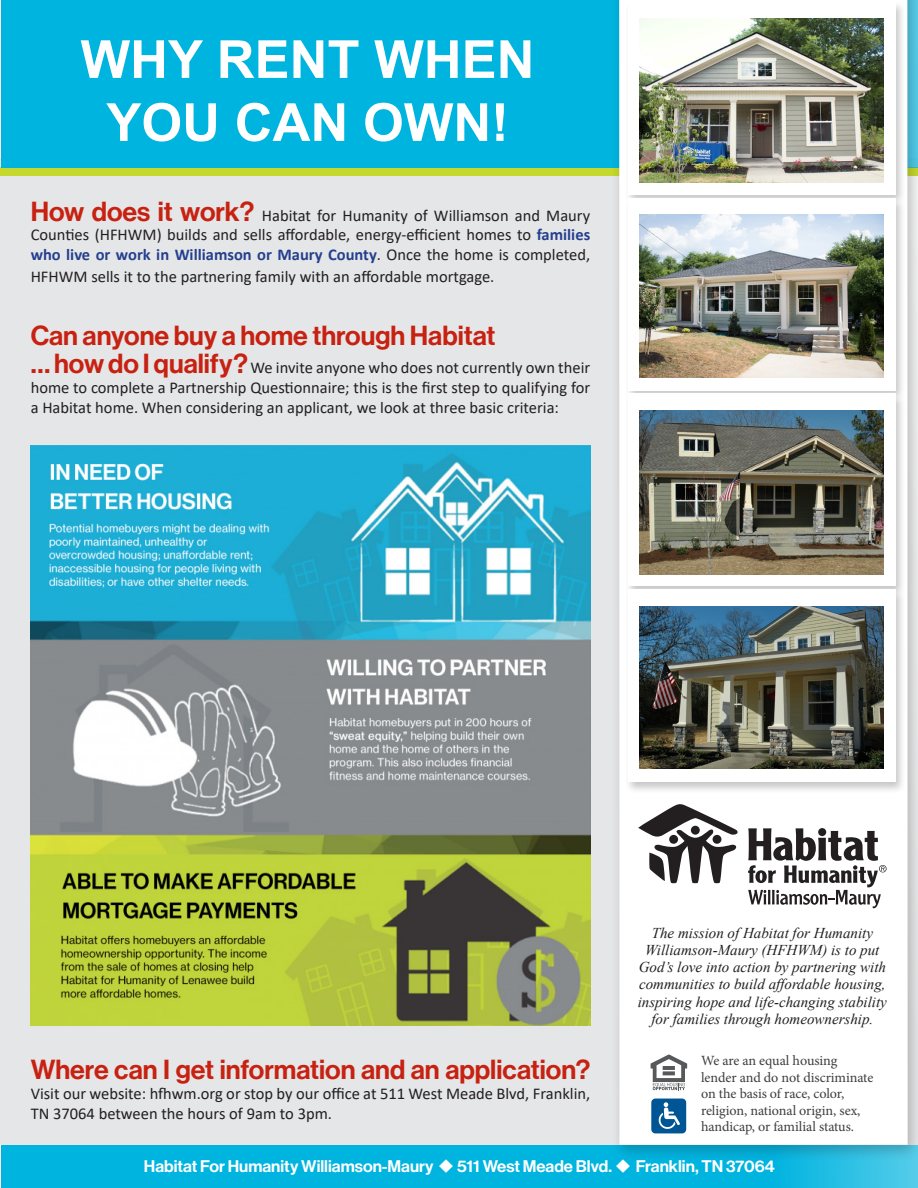
<style>
.page{position:relative;width:918px;height:1188px;background:#fff}
.page>*{position:absolute;margin:0;border:0;box-sizing:border-box;transform-origin:0 0}
.t1{font:700 52.5px/63px "Arial";color:#fff;text-align:center}
.t2{font:27px "N Haas Grotesk DS Pro 65 Md";color:#c72111}
.t3{font:16.5px/19.8px "Calibri";color:#231f20;text-align:justify}
.t4{font:16.5px "N Haas Grotesk DS Pro 65 Md";color:#fff}
.t5{font:italic 15px/17.2px "Times New Roman";color:#231f20;text-align:center}
.t6{font:14.1px/16.5px "Minion Pro";letter-spacing:-.005em;color:#3e3e3f}
.s1{font-family:"N Haas Grotesk DS Pro 65 Md";font-size:27px;color:#c72111}
.s2{font-weight:700;color:#253f8e}
</style>
<div class="page">
<div style="left:2px;top:1145px;width:916px;height:43px;background:#00b4e0"></div>
<div style="left:0;top:158px;width:918px;height:987px;background:#e5e6e7"></div>
<div style="left:0;top:167px;width:918px;height:9px;background:#c4d82d"></div>
<div style="left:2px;top:0;width:916px;height:167px;background:#00b4e0"></div>
<img style="left:31px;top:445px;width:559px;height:581px">
<div style="left:611px;top:0;width:307px;height:1161px;background:#231f20;opacity:.25"></div>
<div style="left:619px;top:0;width:289px;height:1145px;background:#fff"></div>
<svg style="left:638px;top:804px;width:100px;height:79px"></svg>
<svg style="left:748px;top:828px;width:139px;height:80px"></svg>
<svg style="left:651px;top:1099px;width:35px;height:34px"></svg>
<svg style="left:651px;top:1054px;width:36px;height:36px"></svg>
<div style="left:625px;top:0;width:282px;height:207px;background:#231f20;opacity:.25"></div>
<div style="left:629px;top:2px;width:267px;height:192px;background:#fff"></div>
<img style="left:639px;top:19px;width:245px;height:164px">
<div style="left:625px;top:196px;width:282px;height:207px;background:#231f20;opacity:.25"></div>
<div style="left:629px;top:198px;width:267px;height:192px;background:#fff"></div>
<img style="left:639px;top:215px;width:245px;height:163px">
<div style="left:625px;top:392px;width:282px;height:207px;background:#231f20;opacity:.25"></div>
<div style="left:629px;top:394px;width:267px;height:192px;background:#fff"></div>
<img style="left:639px;top:410px;width:245px;height:165px">
<div style="left:625px;top:588px;width:282px;height:206px;background:#231f20;opacity:.25"></div>
<div style="left:629px;top:590px;width:267px;height:192px;background:#fff"></div>
<img style="left:639px;top:606px;width:245px;height:163px">
<p class="t1" style="left:81px;top:29px;width:456px">WHY RENT WHEN<br>YOU CAN OWN!</p>
<p class="t3" style="left:31px;top:205px;width:561px"><span class="s1">How does it work?</span> Habitat for Humanity of Williamson and Maury Counties (HFHWM) builds and sells affordable, energy-efficient homes to <span class="s2">families who live or work in Williamson or Maury County</span>. Once the home is completed,</p>
<p class="t3" style="left:31px;top:266px;width:465px">HFHWM sells it to the partnering family with an affordable mortgage.</p>
<p class="t2" style="left:31px;top:319px;width:466px">Can anyone buy a home through Habitat</p>
<p class="t3" style="left:31px;top:357px;width:561px"><span class="s1">… how do I qualify?</span>We invite anyone who does not currently own their home to complete a Partnership Questionnaire; this is the first step to qualifying for a Habitat home. When considering an applicant, we look at three basic criteria:</p>
<p class="t5" style="left:638px;top:924px;width:251px">The mission of Habitat for Humanity Williamson-Maury (HFHWM) is to put God’s love into action by partnering with communities to build affordable housing, inspiring hope and life-changing stability for families through homeownership.</p>
<p class="t6" style="left:701px;top:1052px;width:174px">We are an equal housing lender and do not discriminate on the basis of race, color, religion, national origin, sex, handicap, or familial status.</p>
<p class="t4" style="left:144px;top:1156px;width:632px">Habitat For Humanity Williamson-Maury ◆ 511 West Meade Blvd. ◆ Franklin, TN 37064</p>
<p class="t2" style="left:31px;top:1054px;width:561px">Where can I get information and an application?</p>
<p class="t3" style="left:31px;top:1083px;width:561px">Visit our website: hfhwm.org or stop by our office at 511 West Meade Blvd, Franklin,<br>TN 37064 between the hours of 9am to 3pm.</p>
</div>
